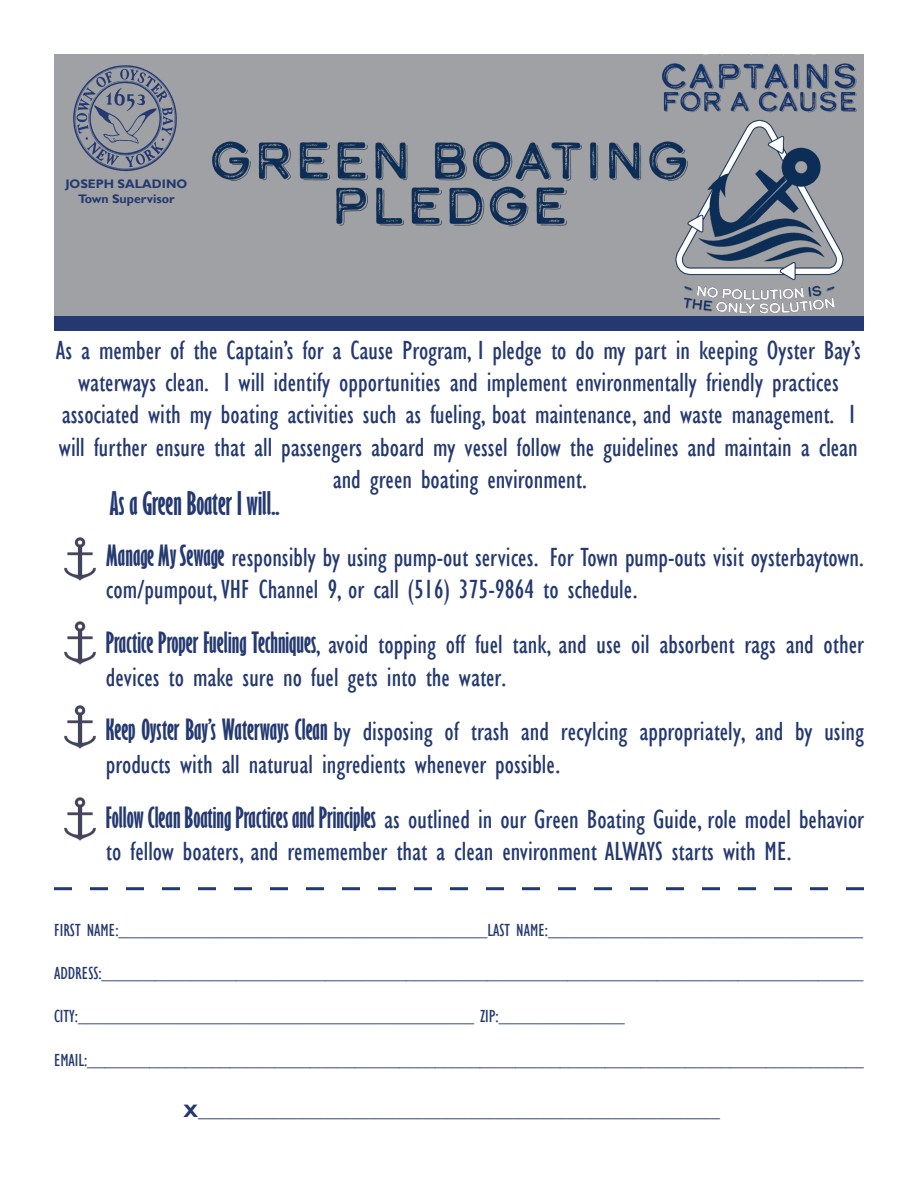
<style>
.page{position:relative;width:918px;height:1188px;background:#fff}
.page>*{position:absolute;margin:0;border:0;box-sizing:border-box;transform-origin:0 0}
.t1{font:700 extra-condensed 30px "Gill Sans";color:#243970}
.t2{font:condensed 27px/32.4px "Gill Sans";color:#243970}
.t3{font:condensed 18px "Gill Sans";color:#243970}
.t4{font:18px "Minion Pro";color:#243970}
.t5{font:700 12.45px "Gill Sans";color:#243970}
.s1{font-weight:700;font-stretch:extra-condensed}
.s2{font-family:"Gill Sans";font-weight:700}
</style>
<div class="page">
<div style="left:54px;top:54px;width:810px;height:262px;background:#a0a1a5"></div>
<img style="left:662px;top:54px;width:195px;height:260px">
<img style="left:73px;top:65px;width:104px;height:107px">
<img style="left:212px;top:127px;width:479px;height:105px">
<div style="left:54px;top:316px;width:810px;height:14px;background:#243970"></div>
<img style="left:64px;top:537px;width:32px;height:44px">
<img style="left:64px;top:621px;width:32px;height:44px">
<img style="left:64px;top:705px;width:32px;height:44px">
<img style="left:64px;top:797px;width:32px;height:44px">
<svg style="left:54px;top:887px;width:810px;height:3px"></svg>
<p class="t5" style="left:65px;top:176px;width:123px">JOSEPH SALADINO</p>
<p class="t5" style="left:78px;top:191px;width:98px">Town Supervisor</p>
<p class="t2" style="left:56px;top:334px;width:807px;text-align:center">As a member of the Captain’s for a Cause Program, I pledge to do my part in keeping Oyster Bay’s waterways clean. I will identify opportunities and implement environmentally friendly practices associated with my boating activities such as fueling, boat maintenance, and waste management. I will further ensure that all passengers aboard my vessel follow the guidelines and maintain a clean and green boating environment.</p>
<p class="t1" style="left:109px;top:485px;width:172px">As a Green Boater I will..</p>
<p class="t2" style="left:106px;top:541px;width:760px"><span class="s1">Manage My Sewage</span> responsibly by using pump-out services. For Town pump-outs visit oysterbaytown. com/pumpout, VHF Channel 9, or call (516) 375-9864 to schedule.</p>
<p class="t2" style="left:106px;top:628px;width:760px"><span class="s1">Practice Proper Fueling Techniques</span>, avoid topping off fuel tank, and use oil absorbent rags and other devices to make sure no fuel gets into the water.</p>
<p class="t2" style="left:106px;top:716px;width:760px"><span class="s1">Keep Oyster Bay’s Waterways Clean</span> by disposing of trash and recylcing appropriately, and by using products with all naturual ingredients whenever possible.</p>
<p class="t2" style="left:106px;top:803px;width:760px"><span class="s1">Follow Clean Boating Practices and Principles</span> as outlined in our Green Boating Guide, role model behavior to fellow boaters, and rememember that a clean environment ALWAYS starts with ME.</p>
<p class="t3" style="left:54px;top:919px;width:811px">FIRST NAME:_________________________________________LAST NAME:___________________________________</p>
<p class="t3" style="left:54px;top:963px;width:811px">ADDRESS:_____________________________________________________________________________________</p>
<p class="t3" style="left:54px;top:1006px;width:572px">CITY:____________________________________________ ZIP:______________</p>
<p class="t3" style="left:54px;top:1049px;width:811px">EMAIL:_______________________________________________________________________________________</p>
<p class="t4" style="left:184px;top:1099px;width:538px"><span class="s2">X</span>__________________________________________________________</p>
</div>
